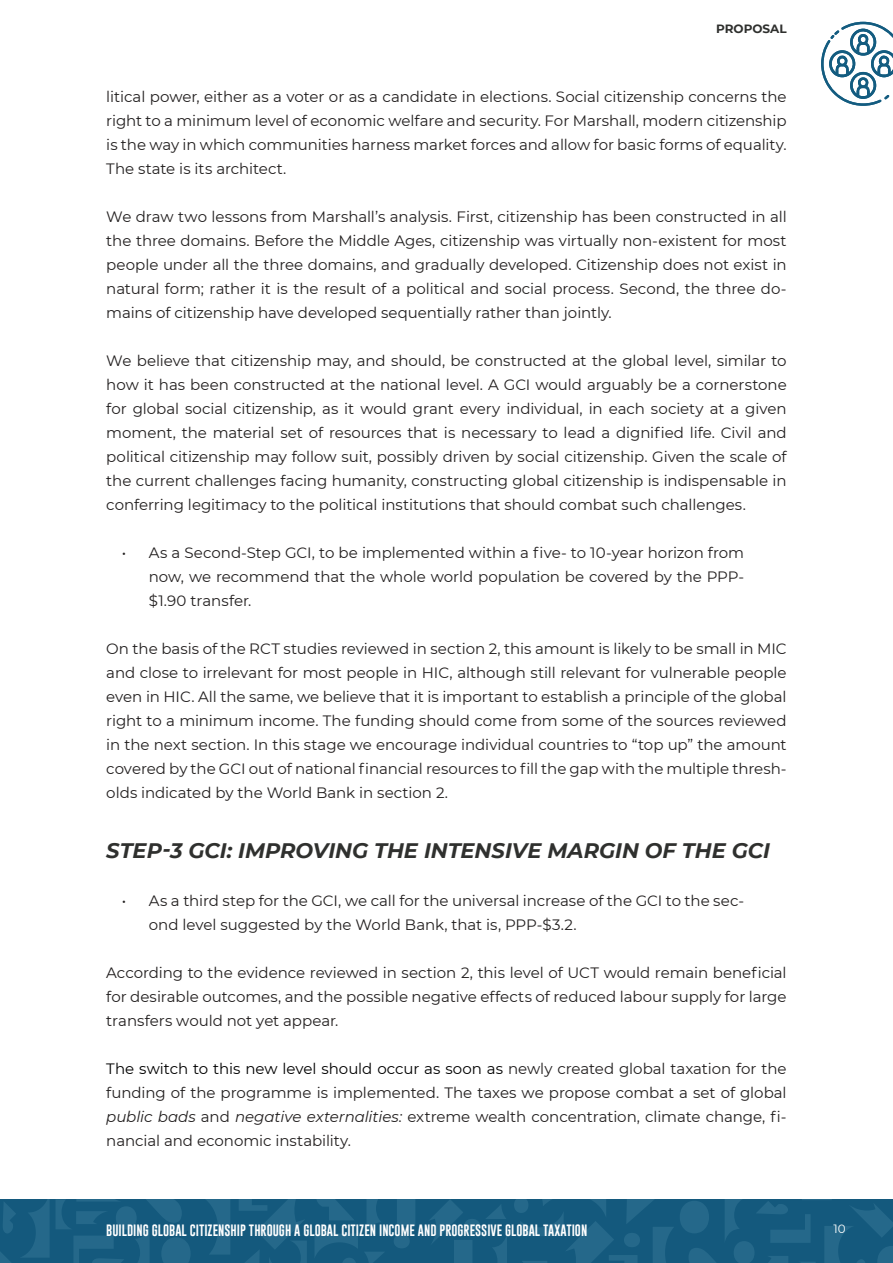
<style>
.page{position:relative;width:893px;height:1263px;background:#fff}
.page>*{position:absolute;margin:0;border:0;box-sizing:border-box;transform-origin:0 0}
.t1{font:italic 700 21px "Montserrat";color:#2f302e}
.t2{font:15px/24px "Montserrat";letter-spacing:-.005em;color:#221f1f;text-align:justify}
.t3{font:12px "Gobold";color:#fff}
.t4{font:700 12px "Montserrat";color:#2f302e}
.t5{font:12px "Montserrat";color:#fff}
.s1{color:#000}
.s2{font-style:italic}
</style>
<div class="page">
<div style="left:0;top:1199px;width:893px;height:64px;background:#14597d"></div>
<svg style="left:514px;top:1199px;width:379px;height:64px"></svg>
<svg style="left:430px;top:1200px;width:77px;height:63px"></svg>
<svg style="left:0;top:1199px;width:415px;height:64px"></svg>
<svg style="left:821px;top:22px;width:72px;height:84px"></svg>
<p class="t4" style="left:716px;top:20px;width:72px">PROPOSAL</p>
<p class="t2" style="left:106px;top:85px;width:682px">litical power, either as a voter or as a candidate in elections. Social citizenship concerns the right to a minimum level of economic welfare and security. For Marshall, modern citizenship is the way in which communities harness market forces and allow for basic forms of equality.<br>The state is its architect.</p>
<p class="t2" style="left:106px;top:205px;width:682px">We draw two lessons from Marshall’s analysis. First, citizenship has been constructed in all the three domains. Before the Middle Ages, citizenship was virtually non-existent for most people under all the three domains, and gradually developed. Citizenship does not exist in natural form; rather it is the result of a political and social process. Second, the three do&shy;mains of citizenship have developed sequentially rather than jointly.</p>
<p class="t2" style="left:106px;top:349px;width:682px">We believe that citizenship may, and should, be constructed at the global level, similar to how it has been constructed at the national level. A GCI would arguably be a cornerstone for global social citizenship, as it would grant every individual, in each society at a given moment, the material set of resources that is necessary to lead a dignified life. Civil and political citizenship may follow suit, possibly driven by social citizenship. Given the scale of the current challenges facing humanity, constructing global citizenship is indispensable in conferring legitimacy to the political institutions that should combat such challenges.</p>
<p class="t2" style="left:149px;top:541px;width:597px;text-indent:-27px">• As a Second-Step GCI, to be implemented within a five- to 10-year horizon from now, we recommend that the whole world population be covered by the PPP-$1.90 transfer.</p>
<p class="t2" style="left:106px;top:637px;width:682px">On the basis of the RCT studies reviewed in section 2, this amount is likely to be small in MIC and close to irrelevant for most people in HIC, although still relevant for vulnerable people even in HIC. All the same, we believe that it is important to establish a principle of the global right to a minimum income. The funding should come from some of the sources reviewed in the next section. In this stage we encourage individual countries to “top up” the amount covered by the GCI out of national financial resources to fill the gap with the multiple thresh&shy;olds indicated by the World Bank in section 2.</p>
<h1 class="t1" style="left:106px;top:835px;width:665px">STEP-3 GCI: IMPROVING THE INTENSIVE MARGIN OF THE GCI</h1>
<p class="t2" style="left:149px;top:889px;width:597px;text-indent:-27px">• As a third step for the GCI, we call for the universal increase of the GCI to the sec&shy;ond level suggested by the World Bank, that is, PPP-$3.2.</p>
<p class="t2" style="left:106px;top:960px;width:682px">According to the evidence reviewed in section 2, this level of UCT would remain beneficial for desirable outcomes, and the possible negative effects of reduced labour supply for large transfers would not yet appear.</p>
<p class="t2" style="left:106px;top:1057px;width:682px"><span class="s1">The switch to this new level should occur as soon as</span> newly created global taxation for the funding of the programme is implemented. The taxes we propose combat a set of global <span class="s2">public bads</span> and <span class="s2">negative externalities:</span> extreme wealth concentration, climate change, fi&shy;nancial and economic instability.</p>
<p class="t3" style="left:106px;top:1225px;width:482px">BUILDING GLOBAL CITIZENSHIP THROUGH A GLOBAL CITIZEN INCOME AND PROGRESSIVE GLOBAL TAXATION</p>
<p class="t5" style="left:833px;top:1223px;width:14px">10</p>
</div>
